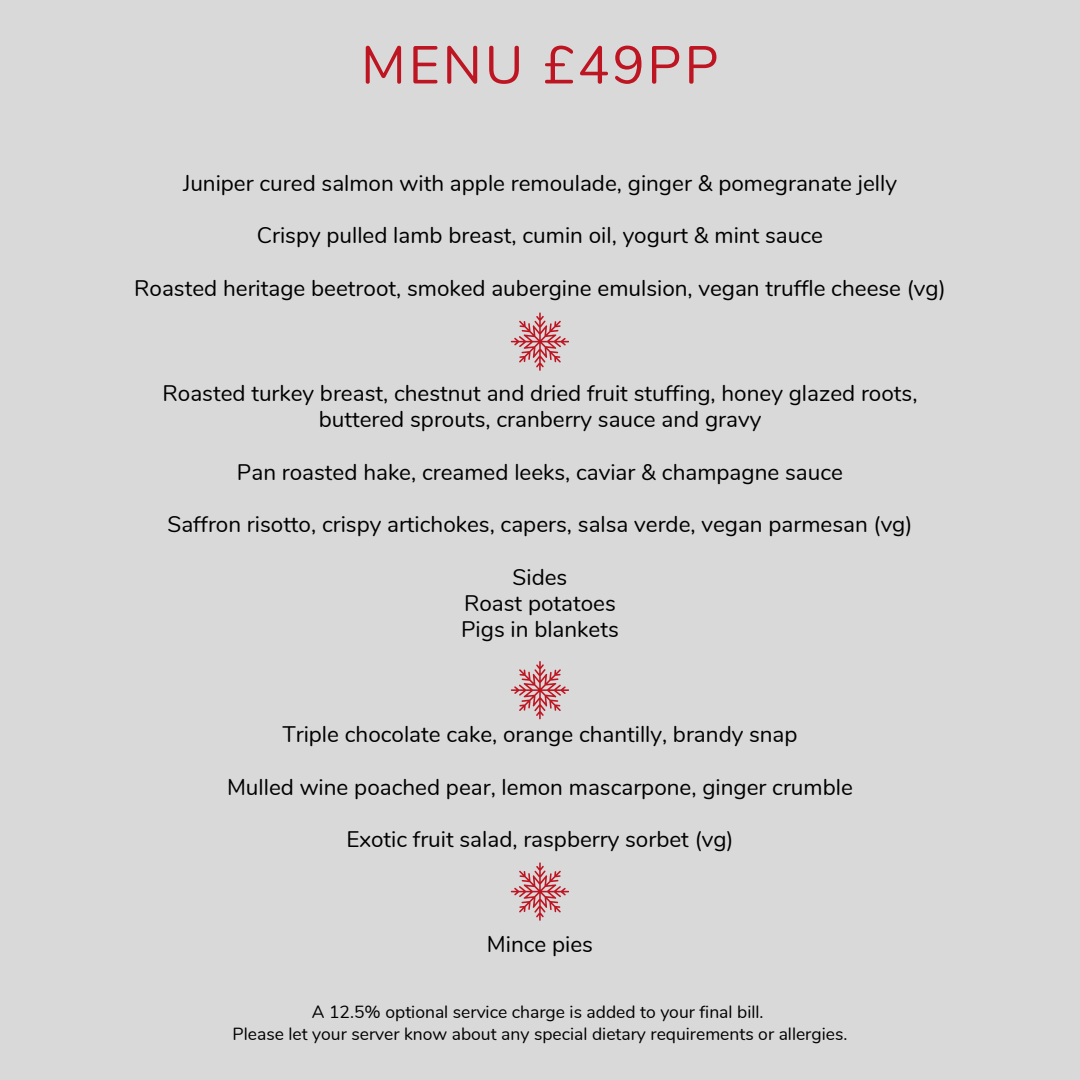
<style>
.page{position:relative;width:1080px;height:1080px;background:#d9d9d9}
.page>*{position:absolute;margin:0;border:0;box-sizing:border-box;transform-origin:0 0}
.t1{font:53px "Nunito";letter-spacing:.055em;color:#be1522}
.t2{font:22.5px/26.2px "Nunito";color:#000;text-align:center}
.t3{font:17.5px "Nunito";color:#000}
</style>
<div class="page">
<svg style="left:511px;top:312px;width:58px;height:59px"></svg>
<svg style="left:511px;top:661px;width:58px;height:58px"></svg>
<svg style="left:511px;top:862px;width:58px;height:59px"></svg>
<h1 class="t1" style="left:361px;top:30px;width:359px">MENU £49PP</h1>
<h2 class="t2" style="left:183px;top:170px;width:715px">Juniper cured salmon with apple remoulade, ginger &amp; pomegranate jelly</h2>
<h2 class="t2" style="left:257px;top:223px;width:568px">Crispy pulled lamb breast, cumin oil, yogurt &amp; mint sauce</h2>
<h2 class="t2" style="left:134px;top:275px;width:813px">Roasted heritage beetroot, smoked aubergine emulsion, vegan truffle cheese (vg)</h2>
<h2 class="t2" style="left:162px;top:380px;width:757px">Roasted turkey breast, chestnut and dried fruit stuffing, honey glazed roots, buttered sprouts, cranberry sauce and gravy</h2>
<h2 class="t2" style="left:237px;top:459px;width:608px">Pan roasted hake, creamed leeks, caviar &amp; champagne sauce</h2>
<h2 class="t2" style="left:167px;top:512px;width:746px">Saffron risotto, crispy artichokes, capers, salsa verde, vegan parmesan (vg)</h2>
<h2 class="t2" style="left:461px;top:564px;width:159px">Sides<br>Roast potatoes<br>Pigs in blankets</h2>
<h2 class="t2" style="left:282px;top:722px;width:517px">Triple chocolate cake, orange chantilly, brandy snap</h2>
<h2 class="t2" style="left:227px;top:774px;width:627px">Mulled wine poached pear, lemon mascarpone, ginger crumble</h2>
<h2 class="t2" style="left:346px;top:827px;width:389px">Exotic fruit salad, raspberry sorbet (vg)</h2>
<h2 class="t2" style="left:487px;top:932px;width:108px">Mince pies</h2>
<p class="t3" style="left:312px;top:1000px;width:453px">A 12.5% optional service charge is added to your final bill.</p>
<p class="t3" style="left:233px;top:1022px;width:616px">Please let your server know about any special dietary requirements or allergies.</p>
</div>
